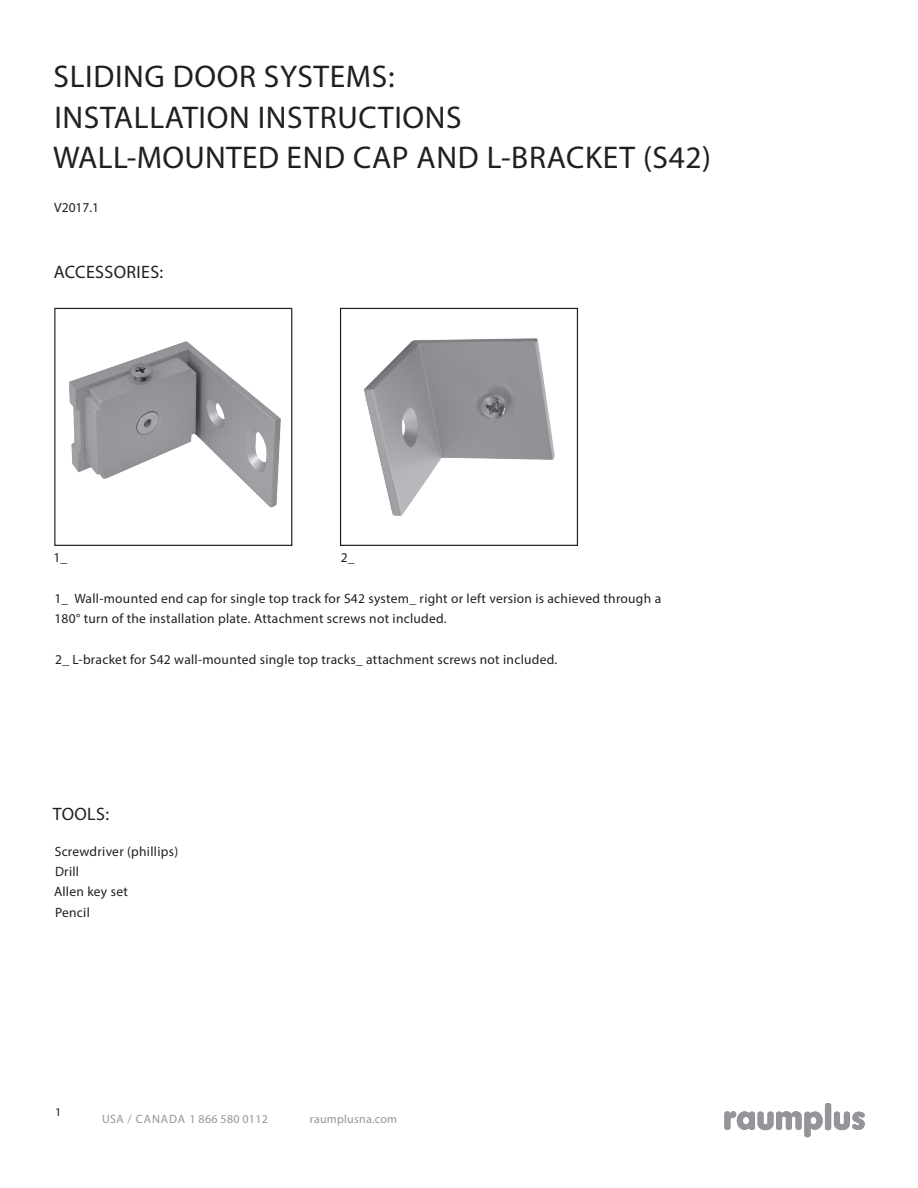
<style>
.page{position:relative;width:918px;height:1188px;background:#fff}
.page>*{position:absolute;margin:0;border:0;box-sizing:border-box;transform-origin:0 0}
.t1{font:31.5px "Myriad Pro";letter-spacing:.02em;color:#231f20}
.t2{font:18px "Myriad Pro";letter-spacing:.02em;color:#231f20}
.t3{font:13.5px/20.2px "Myriad Pro";letter-spacing:.02em;color:#231f20}
.t4{font:12px "Myriad Pro";letter-spacing:.02em;color:#939598}
.lb_bold{font:12px "Myriad Pro";color:#231f20}
</style>
<div class="page">
<img style="left:69px;top:341px;width:212px;height:167px">
<div style="left:54px;top:308px;width:238px;height:238px;border:1px solid #231f20"></div>
<img style="left:364px;top:338px;width:191px;height:178px">
<div style="left:340px;top:308px;width:238px;height:238px;border:1px solid #231f20"></div>
<svg style="left:724px;top:1103px;width:141px;height:34px"></svg>
<p class="t1" style="left:54px;top:57px;width:343px">SLIDING DOOR SYSTEMS:</p>
<p class="t1" style="left:54px;top:98px;width:409px">INSTALLATION INSTRUCTIONS</p>
<p class="t1" style="left:53px;top:138px;width:660px">WALL-MOUNTED END CAP AND L-BRACKET (S42)</p>
<p class="t3" style="left:54px;top:197px;width:46px">V2017.1</p>
<p class="t2" style="left:54px;top:261px;width:111px">ACCESSORIES:</p>
<p class="t3" style="left:53px;top:548px;width:15px">1_</p>
<p class="t3" style="left:341px;top:548px;width:15px">2_</p>
<p class="t3" style="left:54px;top:588px;width:608px">1_ Wall-mounted end cap for single top track for S42 system_ right or left version is achieved through a<br>180° turn of the installation plate. Attachment screws not included.</p>
<p class="t3" style="left:55px;top:649px;width:504px">2_ L-bracket for S42 wall-mounted single top tracks_ attachment screws not included.</p>
<p class="t2" style="left:53px;top:803px;width:58px">TOOLS:</p>
<p class="t3" style="left:55px;top:841px;width:125px">Screwdriver (phillips)</p>
<p class="t3" style="left:55px;top:861px;width:26px">Drill</p>
<p class="t3" style="left:54px;top:881px;width:75px">Allen key set</p>
<p class="t3" style="left:55px;top:902px;width:36px">Pencil</p>
<p class="lb_bold" style="left:55px;top:1105px;width:8px">1</p>
<p class="t4" style="left:102px;top:1111px;width:167px">USA / CANADA 1 866 580 0112</p>
<p class="t4" style="left:310px;top:1111px;width:89px">raumplusna.com</p>
</div>
